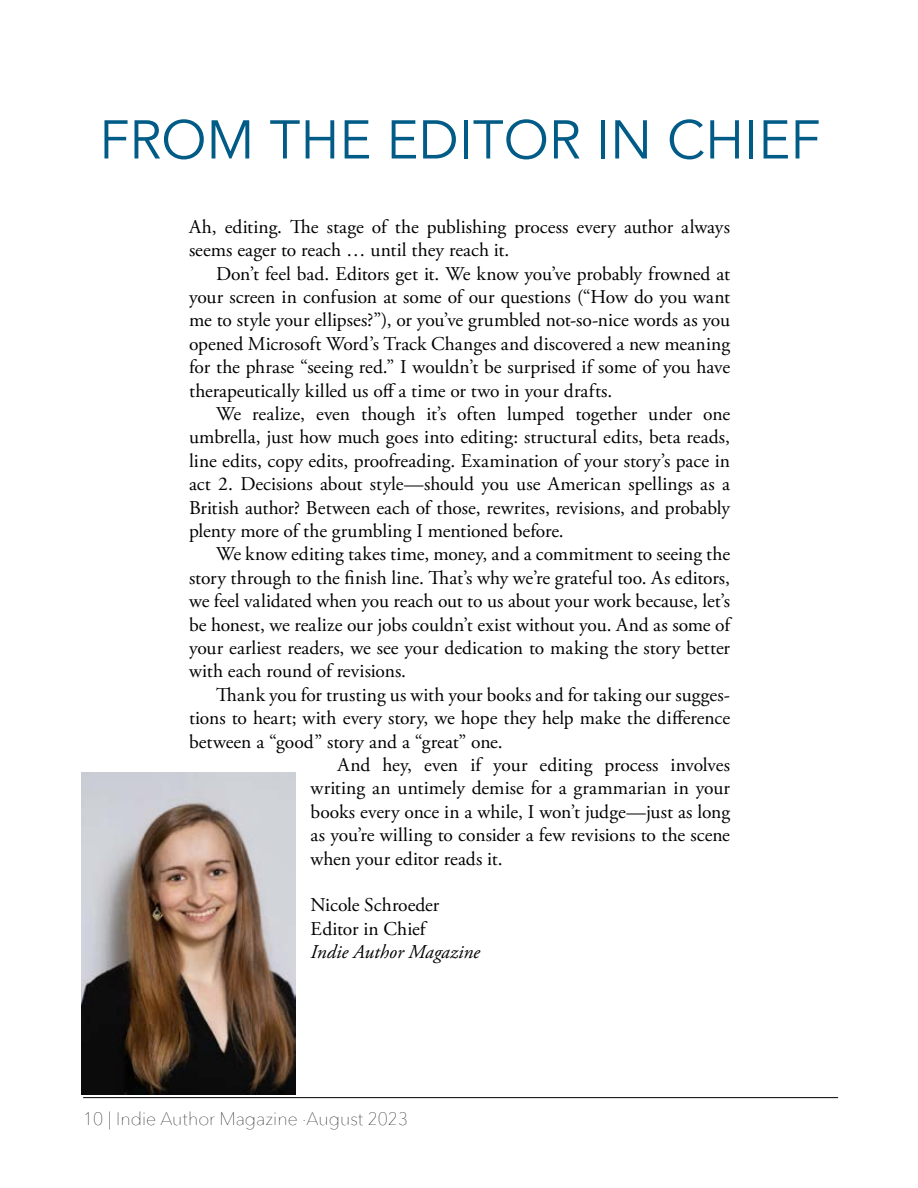
<style>
.page{position:relative;width:918px;height:1188px;background:#fff}
.page>*{position:absolute;margin:0;border:0;box-sizing:border-box;transform-origin:0 0}
.t1{font:54px "Avenir";color:#005b87}
.t2{font:19.5px/23.4px "Adobe Garamond Pro";color:#000;text-align:justify}
.t3{font:italic 19.5px "Adobe Garamond Pro";color:#000}
.t4{font:200 18px "Avenir Next";color:#000}
</style>
<div class="page">
<img style="left:81px;top:773px;width:215px;height:321px">
<hr style="left:83px;top:1097px;width:755px;height:1px;background:#000">
<h1 class="t1" style="left:99px;top:108px;width:723px">FROM THE EDITOR IN CHIEF</h1>
<p class="t2" style="left:189px;top:216px;width:542px">Ah, editing. The stage of the publishing process every author always seems eager to reach … until they reach it.</p>
<p class="t2" style="left:189px;top:262px;width:543px;text-indent:27px">Don’t feel bad. Editors get it. We know you’ve probably frowned at your screen in confusion at some of our questions (“How do you want me to style your ellipses?”), or you’ve grumbled not-so-nice words as you opened Microsoft Word’s Track Changes and discovered a new meaning for the phrase “seeing red.” I wouldn’t be surprised if some of you have therapeutically killed us off a time or two in your drafts.</p>
<p class="t2" style="left:189px;top:403px;width:543px;text-indent:27px">We realize, even though it’s often lumped together under one umbrella, just how much goes into editing: structural edits, beta reads, line edits, copy edits, proofreading. Examination of your story’s pace in act 2. Decisions about style—should you use American spellings as a British author? Between each of those, rewrites, revisions, and probably plenty more of the grumbling I mentioned before.</p>
<p class="t2" style="left:189px;top:543px;width:543px;text-indent:27px">We know editing takes time, money, and a commitment to seeing the story through to the finish line. That’s why we’re grateful too. As editors, we feel validated when you reach out to us about your work because, let’s be honest, we realize our jobs couldn’t exist without you. And as some of your earliest readers, we see your dedication to making the story better with each round of revisions.</p>
<p class="t2" style="left:216px;top:684px;width:516px">Thank you for trusting us with your books and for taking our sugges-</p>
<p class="t2" style="left:189px;top:707px;width:543px">tions to heart; with every story, we hope they help make the difference</p>
<p class="t2" style="left:189px;top:730px;width:315px">between a “good” story and a “great” one.</p>
<p class="t2" style="left:338px;top:754px;width:394px">And hey, even if your editing process involves</p>
<p class="t2" style="left:311px;top:777px;width:421px">writing an untimely demise for a grammarian in your</p>
<p class="t2" style="left:311px;top:801px;width:421px">books every once in a while, I won’t judge—just as long</p>
<p class="t2" style="left:311px;top:824px;width:421px">as you’re willing to consider a few revisions to the scene</p>
<p class="t2" style="left:311px;top:847px;width:194px">when your editor reads it.</p>
<p class="t2" style="left:311px;top:894px;width:130px">Nicole Schroeder<br>Editor in Chief</p>
<p class="t3" style="left:311px;top:940px;width:171px">Indie Author Magazine</p>
<p class="t4" style="left:83px;top:1104px;width:326px">10 | Indie Author Magazine ·August 2023</p>
</div>
